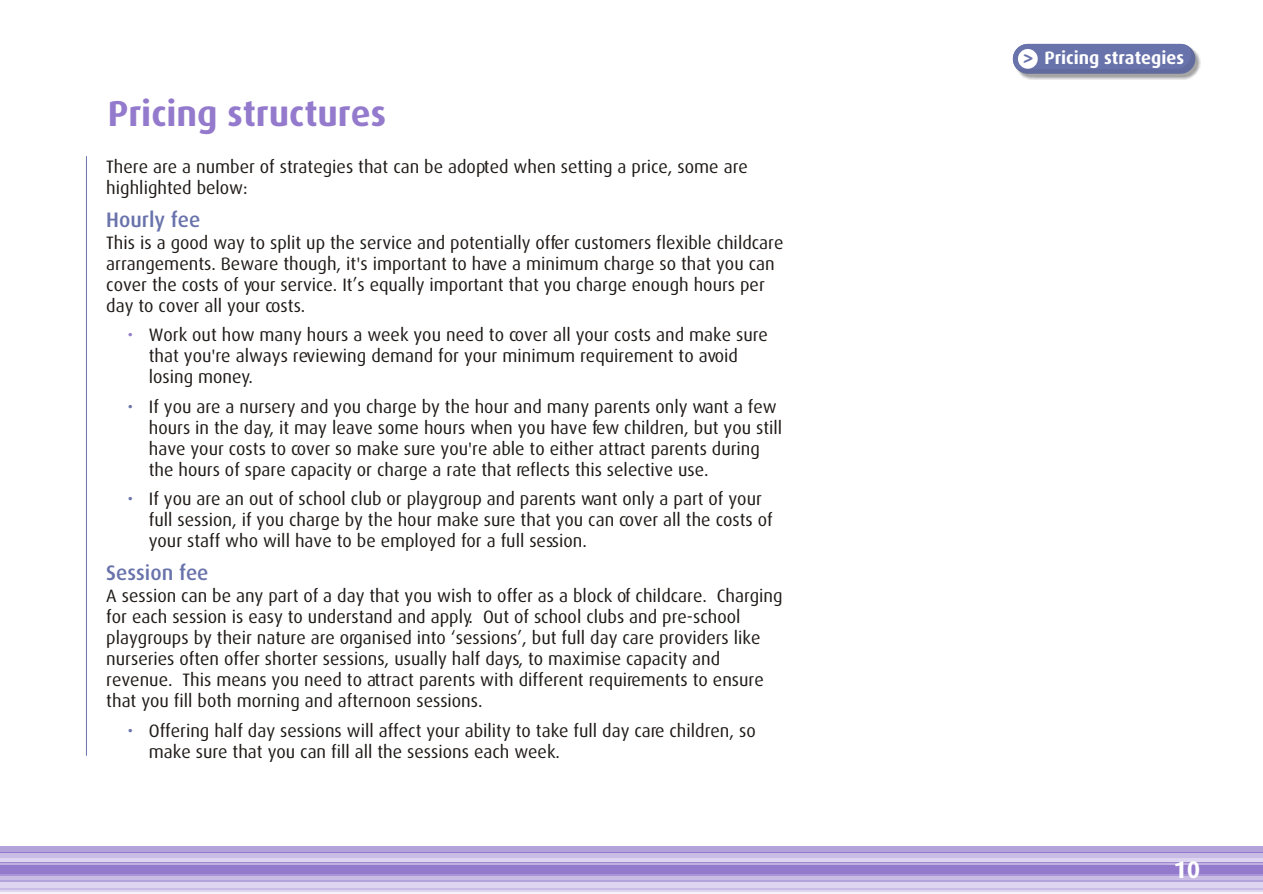
<style>
.page{position:relative;width:1263px;height:894px;background:#fff}
.page>*{position:absolute;margin:0;border:0;box-sizing:border-box;transform-origin:0 0}
.t1{font:700 36px "Dax";color:#947acc}
.t2{font:700 24px "Dax";color:#fff}
.t3{font:500 21px "Dax";color:#6973ab}
.t4{font:18px/21px "Dax";color:#1f1a17}
.t5{font:700 18px "Dax";color:#fff}
.t6{font:18px "Dax";color:#6973ab}
.t7{font:18px "Dax";color:#947acc}
.s1{font-family:"Cocon";font-weight:400;color:#6973ab}
</style>
<div class="page">
<hr style="left:0;top:892px;width:1263px;height:2px;background:#f5f2fa">
<hr style="left:0;top:861px;width:1263px;height:2px;background:#9e87d1">
<hr style="left:0;top:863px;width:1263px;height:3px;background:#bfb0e0">
<div style="left:0;top:866px;width:1263px;height:8px;background:#947acc"></div>
<hr style="left:0;top:874px;width:1263px;height:2px;background:#a894d6">
<div style="left:0;top:847px;width:1263px;height:5px;background:#b3a3db"></div>
<svg style="left:0;top:857px;width:1263px;height:4px;background:#d8cfed"></svg>
<hr style="left:0;top:853px;width:1263px;height:4px;background:#c9bde6">
<div style="left:0;top:882px;width:1263px;height:10px;background:#ded6f0"></div>
<div style="left:0;top:876px;width:1263px;height:6px;background:#c9bde6"></div>
<hr style="left:0;top:889px;width:1263px;height:1px;background:#c9bde6">
<hr style="left:0;top:852px;width:1263px;height:1px;background:#947acc">
<hr style="left:0;top:880px;width:1263px;height:2px;background:#b3a3db">
<hr style="left:86px;top:156px;width:1px;height:600px;background:#6973ab">
<img style="left:1020px;top:51px;width:181px;height:28px">
<svg style="left:1013px;top:44px;width:182px;height:30px;background:#6c75aa"></svg>
<div style="left:1018px;top:49px;width:20px;height:20px;background:#fff;border-radius:50%"></div>
<h1 class="t1" style="left:108px;top:98px;width:280px">Pricing structures</h1>
<p class="t4" style="left:106px;top:157px;width:643px">There are a number of strategies that can be adopted when setting a price, some are highlighted below:</p>
<p class="t4" style="left:106px;top:233px;width:679px">This is a good way to split up the service and potentially offer customers flexible childcare arrangements. Beware though, it's important to have a minimum charge so that you can cover the costs of your service. It’s equally important that you charge enough hours per day to cover all your costs.</p>
<p class="t4" style="left:149px;top:326px;width:621px">Work out how many hours a week you need to cover all your costs and make sure that you're always reviewing demand for your minimum requirement to avoid losing money.</p>
<p class="t4" style="left:149px;top:397px;width:635px">If you are a nursery and you charge by the hour and many parents only want a few hours in the day, it may leave some hours when you have few children, but you still have your costs to cover so make sure you're able to either attract parents during the hours of spare capacity or charge a rate that reflects this selective use.</p>
<p class="t4" style="left:149px;top:489px;width:625px">If you are an out of school club or playgroup and parents want only a part of your full session, if you charge by the hour make sure that you can cover all the costs of your staff who will have to be employed for a full session.</p>
<p class="t4" style="left:106px;top:586px;width:678px">A session can be any part of a day that you wish to offer as a block of childcare. Charging for each session is easy to understand and apply. Out of school clubs and pre-school playgroups by their nature are organised into ‘sessions’, but full day care providers like nurseries often offer shorter sessions, usually half days, to maximise capacity and revenue. This means you need to attract parents with different requirements to ensure that you fill both morning and afternoon sessions.</p>
<p class="t4" style="left:149px;top:721px;width:608px">Offering half day sessions will affect your ability to take full day care children, so make sure that you can fill all the sessions each week.</p>
<p class="t3" style="left:106px;top:211px;width:96px">Hourly fee</p>
<p class="t7" style="left:128px;top:327px;width:7px">•</p>
<p class="t6" style="left:128px;top:398px;width:7px">•</p>
<p class="t6" style="left:128px;top:491px;width:7px">•</p>
<p class="t3" style="left:106px;top:564px;width:104px">Session fee</p>
<p class="t6" style="left:128px;top:722px;width:7px">•</p>
<p class="t5" style="left:1023px;top:50px;width:163px"><span class="s1">&gt;</span> Pricing strategies</p>
<h2 class="t2" style="left:1173px;top:859px;width:29px">10</h2>
</div>
